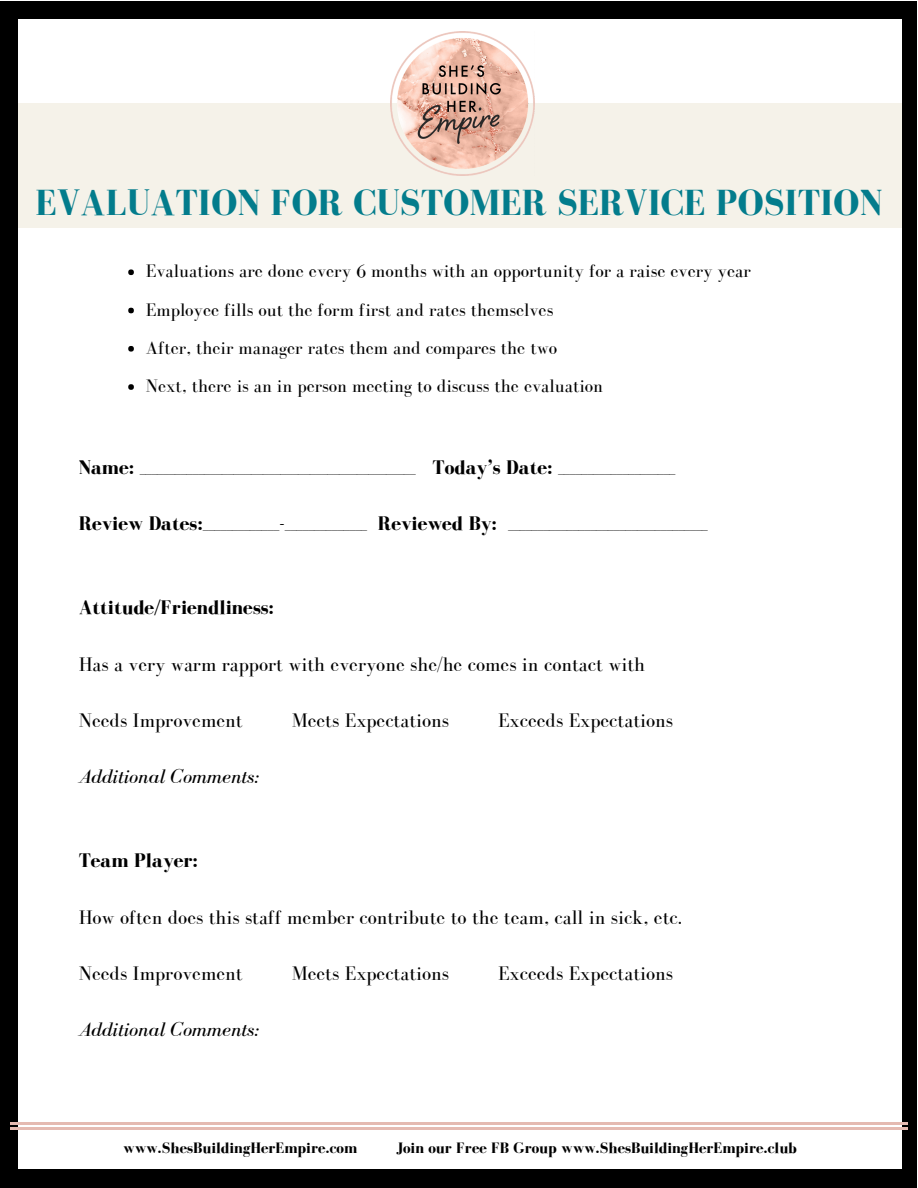
<style>
.page{position:relative;width:918px;height:1188px;background:#fff}
.page>*{position:absolute;margin:0;border:0;box-sizing:border-box;transform-origin:0 0}
.t1{font:700 37.35px "Bodoni FLF";color:#037c8c}
.t2{font:20.25px "Bodoni FLF";color:#000}
.t3{font:700 20.25px "Bodoni FLF";color:#000}
.t4{font:italic 20.25px "Bodoni FLF";color:#000}
.t5{font:18.75px/38.2px "Bodoni FLF";color:#000}
.t6{font:700 15.6px "Bodoni FLF";color:#000}
.s1{font-weight:400}
.s2{font-weight:700}
</style>
<div class="page">
<div style="left:0;top:2px;width:916px;height:1186px;background:#000"></div>
<div style="left:18px;top:19px;width:883px;height:1150px;background:#fff"></div>
<div style="left:18px;top:104px;width:883px;height:124px;background:#f5f2e9"></div>
<img style="left:390px;top:32px;width:144px;height:144px">
<svg style="left:128px;top:269px;width:6px;height:6px"></svg>
<svg style="left:128px;top:308px;width:6px;height:5px"></svg>
<svg style="left:128px;top:346px;width:6px;height:6px"></svg>
<svg style="left:128px;top:384px;width:6px;height:6px"></svg>
<hr style="left:10px;top:1122px;width:898px;height:3px;background:#e5bab1">
<hr style="left:10px;top:1128px;width:898px;height:2px;background:#e5bab1">
<h1 class="t1" style="left:36px;top:182px;width:848px">EVALUATION FOR CUSTOMER SERVICE POSITION</h1>
<p class="t5" style="left:146px;top:252px;width:607px">Evaluations are done every 6 months with an opportunity for a raise every year Employee fills out the form first and rates themselves<br>After, their manager rates them and compares the two<br>Next, there is an in person meeting to discuss the evaluation</p>
<p class="t3" style="left:79px;top:456px;width:598px">Name: <span class="s1">____________</span>___________________________________ Today’s Date: <span class="s1">____________________</span></p>
<p class="t2" style="left:79px;top:512px;width:631px"><span class="s2">Review Dates:</span>_____________-______________ <span class="s2">Reviewed By:</span> __________________________________</p>
<p class="t3" style="left:79px;top:597px;width:197px">Attitude/Friendliness:</p>
<p class="t2" style="left:79px;top:653px;width:568px">Has a very warm rapport with everyone she/he comes in contact with</p>
<p class="t2" style="left:79px;top:709px;width:166px">Needs Improvement</p>
<p class="t2" style="left:292px;top:709px;width:159px">Meets Expectations</p>
<p class="t2" style="left:498px;top:709px;width:177px">Exceeds Expectations</p>
<p class="t4" style="left:79px;top:765px;width:182px">Additional Comments:</p>
<p class="t3" style="left:79px;top:850px;width:121px">Team Player:</p>
<p class="t2" style="left:79px;top:906px;width:605px">How often does this staff member contribute to the team, call in sick, etc.</p>
<p class="t2" style="left:79px;top:962px;width:166px">Needs Improvement</p>
<p class="t2" style="left:292px;top:962px;width:159px">Meets Expectations</p>
<p class="t2" style="left:498px;top:962px;width:177px">Exceeds Expectations</p>
<p class="t4" style="left:79px;top:1019px;width:182px">Additional Comments:</p>
<p class="t6" style="left:123px;top:1139px;width:236px">www.ShesBuildingHerEmpire.com</p>
<p class="t6" style="left:396px;top:1139px;width:402px">Join our Free FB Group www.ShesBuildingHerEmpire.club</p>
</div>
